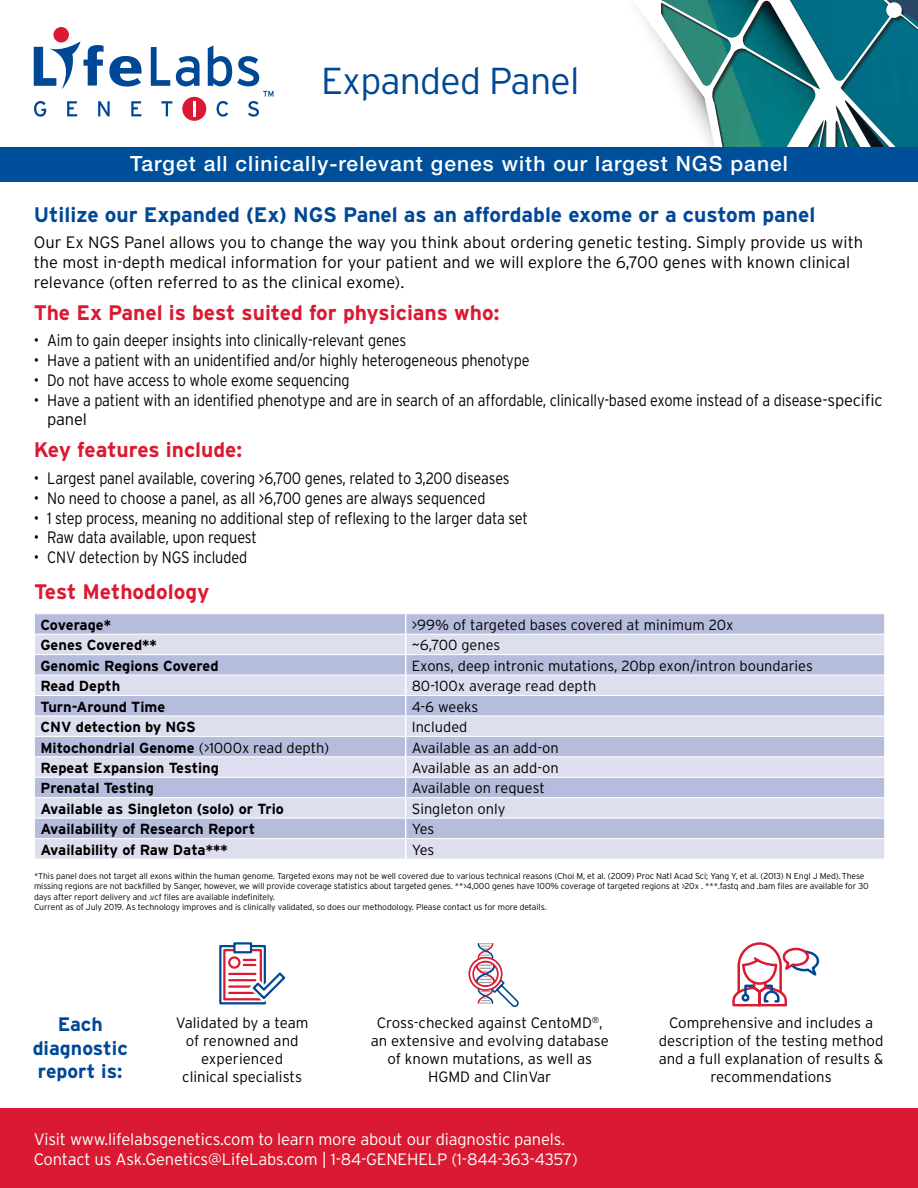
<style>
.page{position:relative;width:918px;height:1188px;background:#fff}
.page>*{position:absolute;margin:0;border:0;box-sizing:border-box;transform-origin:0 0}
.t1{font:300 37.5px "Interstate";letter-spacing:-.02em;color:#004896}
.t2{font:700 21px "Interstate";color:#da1a32}
.t3{font:700 21px "Interstate";color:#004896}
.t4{font:500 21px "Helvetica Neue LT Std";letter-spacing:.05em;color:#fff}
.t5{font:700 19.5px/23.4px "Interstate";color:#004896;text-align:center}
.t6{font:300 16.5px/19.8px "Interstate";letter-spacing:-.01em;color:#000;scale:.88 1}
.t7{font:300 16.5px/19.8px "Interstate";letter-spacing:-.01em;color:#000}
.t8{font:300 16.5px/19.8px "Interstate";letter-spacing:-.01em;color:#fff}
.t9{font:300 15px/18px "Interstate";color:#000;text-align:center}
.t10{font:700 14.7px "Interstate";color:#000}
.t11{font:300 14.7px "Interstate";color:#000}
.t12{font:300 8.7px/10.4px "Interstate";letter-spacing:-.01em;color:#000}
.s1{font-weight:300}
</style>
<div class="page">
<div style="left:182px;top:97px;width:24px;height:24px;background:#da1a32;border-radius:50%"></div>
<svg style="left:34px;top:41px;width:108px;height:48px"></svg>
<div style="left:53px;top:27px;width:16px;height:16px;background:#da1a32;border-radius:50%"></div>
<svg style="left:151px;top:47px;width:19px;height:39px"></svg>
<svg style="left:176px;top:56px;width:24px;height:30px"></svg>
<svg style="left:34px;top:101px;width:12px;height:16px"></svg>
<svg style="left:67px;top:101px;width:10px;height:15px"></svg>
<svg style="left:98px;top:101px;width:12px;height:15px"></svg>
<svg style="left:131px;top:101px;width:10px;height:15px"></svg>
<svg style="left:161px;top:101px;width:11px;height:15px"></svg>
<hr style="left:193px;top:101px;width:3px;height:15px;background:#fff">
<svg style="left:208px;top:45px;width:66px;height:72px"></svg>
<svg style="left:722px;top:0;width:196px;height:147px"></svg>
<svg style="left:640px;top:0;width:82px;height:147px"></svg>
<div style="left:0;top:147px;width:918px;height:34px;background:#004f9a"></div>
<div style="left:219px;top:945px;width:47px;height:59px;border:2px solid #004896"></div>
<div style="left:223px;top:949px;width:39px;height:51px;border:2px solid #da1a32"></div>
<div style="left:234px;top:943px;width:17px;height:9px;background:#fff"></div>
<div style="left:233px;top:942px;width:19px;height:11px;border:2px solid #004896"></div>
<svg style="left:229px;top:957px;width:10px;height:11px"></svg>
<div style="left:228px;top:956px;width:13px;height:13px;border:2px solid #da1a32;border-radius:50%"></div>
<hr style="left:229px;top:973px;width:26px;height:2px;background:#da1a32">
<hr style="left:229px;top:979px;width:26px;height:2px;background:#da1a32">
<hr style="left:229px;top:985px;width:26px;height:3px;background:#da1a32">
<hr style="left:229px;top:992px;width:26px;height:2px;background:#da1a32">
<svg style="left:244px;top:959px;width:42px;height:46px"></svg>
<svg style="left:468px;top:943px;width:51px;height:65px"></svg>
<svg style="left:732px;top:942px;width:87px;height:65px"></svg>
<svg style="left:35px;top:614px;width:849px;height:20px;fill:#b6bcdc"></svg>
<svg style="left:35px;top:635px;width:849px;height:224px;fill:#dddfef"></svg>
<svg style="left:405px;top:614px;width:1px;height:245px"></svg>
<hr style="left:34px;top:634px;width:372px;height:1px;background:#fff">
<hr style="left:34px;top:654px;width:372px;height:1px;background:#fff">
<hr style="left:406px;top:654px;width:478px;height:1px;background:#fff">
<hr style="left:34px;top:675px;width:372px;height:1px;background:#fff">
<hr style="left:406px;top:675px;width:478px;height:1px;background:#fff">
<hr style="left:34px;top:695px;width:372px;height:1px;background:#fff">
<hr style="left:406px;top:695px;width:478px;height:1px;background:#fff">
<hr style="left:34px;top:716px;width:372px;height:1px;background:#fff">
<hr style="left:406px;top:716px;width:478px;height:1px;background:#fff">
<hr style="left:34px;top:736px;width:372px;height:1px;background:#fff">
<hr style="left:406px;top:736px;width:478px;height:1px;background:#fff">
<hr style="left:34px;top:756px;width:372px;height:1px;background:#fff">
<hr style="left:406px;top:756px;width:478px;height:1px;background:#fff">
<hr style="left:34px;top:777px;width:372px;height:1px;background:#fff">
<hr style="left:406px;top:777px;width:478px;height:1px;background:#fff">
<hr style="left:34px;top:797px;width:372px;height:1px;background:#fff">
<hr style="left:406px;top:797px;width:478px;height:1px;background:#fff">
<hr style="left:34px;top:818px;width:372px;height:1px;background:#fff">
<hr style="left:406px;top:818px;width:478px;height:1px;background:#fff">
<hr style="left:34px;top:838px;width:372px;height:1px;background:#fff">
<hr style="left:406px;top:838px;width:478px;height:1px;background:#fff">
<div style="left:0;top:1108px;width:918px;height:80px;background:#da1a32"></div>
<h1 class="t1" style="left:321px;top:59px;width:260px">Expanded Panel</h1>
<h2 class="t4" style="left:130px;top:151px;width:659px">Target all clinically-relevant genes with our largest NGS panel</h2>
<h2 class="t3" style="left:34px;top:202px;width:783px">Utilize our Expanded (Ex) NGS Panel as an affordable exome or a custom panel</h2>
<p class="t7" style="left:34px;top:232px;width:831px">Our Ex NGS Panel allows you to change the way you think about ordering genetic testing. Simply provide us with the most in-depth medical information for your patient and we will explore the 6,700 genes with known clinical relevance (often referred to as the clinical exome).</p>
<h2 class="t2" style="left:34px;top:301px;width:467px">The Ex Panel is best suited for physicians who:</h2>
<h3 class="t6" style="left:34px;top:330px;width:425px">• Aim to gain deeper insights into clinically-relevant genes</h3>
<h3 class="t6" style="left:34px;top:350px;width:565px">• Have a patient with an unidentified and/or highly heterogeneous phenotype</h3>
<h3 class="t6" style="left:34px;top:370px;width:360px">• Do not have access to whole exome sequencing</h3>
<h3 class="t6" style="left:47px;top:390px;width:951px;text-indent:-13px">• Have a patient with an identified phenotype and are in search of an affordable, clinically-based exome instead of a disease-specific panel</h3>
<h2 class="t2" style="left:34px;top:438px;width:210px">Key features include:</h2>
<h3 class="t6" style="left:34px;top:468px;width:542px">• Largest panel available, covering &gt;6,700 genes, related to 3,200 diseases</h3>
<h3 class="t6" style="left:34px;top:488px;width:515px">• No need to choose a panel, as all &gt;6,700 genes are always sequenced</h3>
<h3 class="t6" style="left:34px;top:508px;width:563px">• 1 step process, meaning no additional step of reflexing to the larger data set</h3>
<h3 class="t6" style="left:34px;top:527px;width:255px">• Raw data available, upon request</h3>
<h3 class="t6" style="left:34px;top:547px;width:244px">• CNV detection by NGS included</h3>
<h2 class="t2" style="left:34px;top:579px;width:177px">Test Methodology</h2>
<h3 class="t10" style="left:40px;top:616px;width:72px">Coverage*</h3>
<h3 class="t11" style="left:412px;top:616px;width:323px">&gt;99% of targeted bases covered at minimum 20x</h3>
<h3 class="t10" style="left:40px;top:637px;width:118px">Genes Covered**</h3>
<h3 class="t11" style="left:412px;top:637px;width:90px">~6,700 genes</h3>
<h3 class="t10" style="left:40px;top:657px;width:180px">Genomic Regions Covered</h3>
<h3 class="t11" style="left:412px;top:657px;width:403px">Exons, deep intronic mutations, 20bp exon/intron boundaries</h3>
<h3 class="t10" style="left:40px;top:678px;width:81px">Read Depth</h3>
<h3 class="t11" style="left:412px;top:678px;width:186px">80-100x average read depth</h3>
<h3 class="t10" style="left:40px;top:698px;width:126px">Turn-Around Time</h3>
<h3 class="t11" style="left:412px;top:698px;width:68px">4-6 weeks</h3>
<h3 class="t10" style="left:40px;top:719px;width:157px">CNV detection by NGS</h3>
<h3 class="t11" style="left:412px;top:719px;width:57px">Included</h3>
<h3 class="t10" style="left:40px;top:739px;width:290px">Mitochondrial Genome <span class="s1">(&gt;1000x read depth)</span></h3>
<h3 class="t11" style="left:412px;top:739px;width:148px">Available as an add-on</h3>
<h3 class="t10" style="left:40px;top:760px;width:180px">Repeat Expansion Testing</h3>
<h3 class="t11" style="left:412px;top:760px;width:148px">Available as an add-on</h3>
<h3 class="t10" style="left:40px;top:780px;width:115px">Prenatal Testing</h3>
<h3 class="t11" style="left:412px;top:780px;width:135px">Available on request</h3>
<h3 class="t10" style="left:40px;top:800px;width:245px">Available as Singleton (solo) or Trio</h3>
<h3 class="t11" style="left:412px;top:800px;width:95px">Singleton only</h3>
<h3 class="t10" style="left:40px;top:821px;width:216px">Availability of Research Report</h3>
<h3 class="t11" style="left:412px;top:821px;width:24px">Yes</h3>
<h3 class="t10" style="left:40px;top:841px;width:189px">Availability of Raw Data***</h3>
<h3 class="t11" style="left:412px;top:841px;width:24px">Yes</h3>
<p class="t12" style="left:34px;top:871px;width:836px">*This panel does not target all exons within the human genome. Targeted exons may not be well covered due to various technical reasons (Choi M, et al. (2009) Proc Natl Acad Sci; Yang Y, et al. (2013) N Engl J Med).These missing regions are not backfilled by Sanger, however, we will provide coverage statistics about targeted genes. **&gt;4,000 genes have 100% coverage of targeted regions at &gt;20x . ***.fastq and .bam files are available for 30 days after report delivery and .vcf files are available indefinitely.<br>Current as of July 2019. As technology improves and is clinically validated, so does our methodology. Please contact us for more details.</p>
<h3 class="t5" style="left:33px;top:1013px;width:97px">Each diagnostic report is:</h3>
<h3 class="t9" style="left:176px;top:1013px;width:134px">Validated by a team of renowned and experienced<br>clinical specialists</h3>
<h3 class="t9" style="left:371px;top:1013px;width:240px">Cross-checked against CentoMD<sup>®</sup>, an extensive and evolving database of known mutations, as well as<br>HGMD and ClinVar</h3>
<h3 class="t9" style="left:659px;top:1013px;width:226px">Comprehensive and includes a description of the testing method and a full explanation of results &amp; recommendations</h3>
<h3 class="t8" style="left:34px;top:1129px;width:546px">Visit www.lifelabsgenetics.com to learn more about our diagnostic panels.<br>Contact us Ask.Genetics@LifeLabs.com | 1-84-GENEHELP (1-844-363-4357)</h3>
</div>
